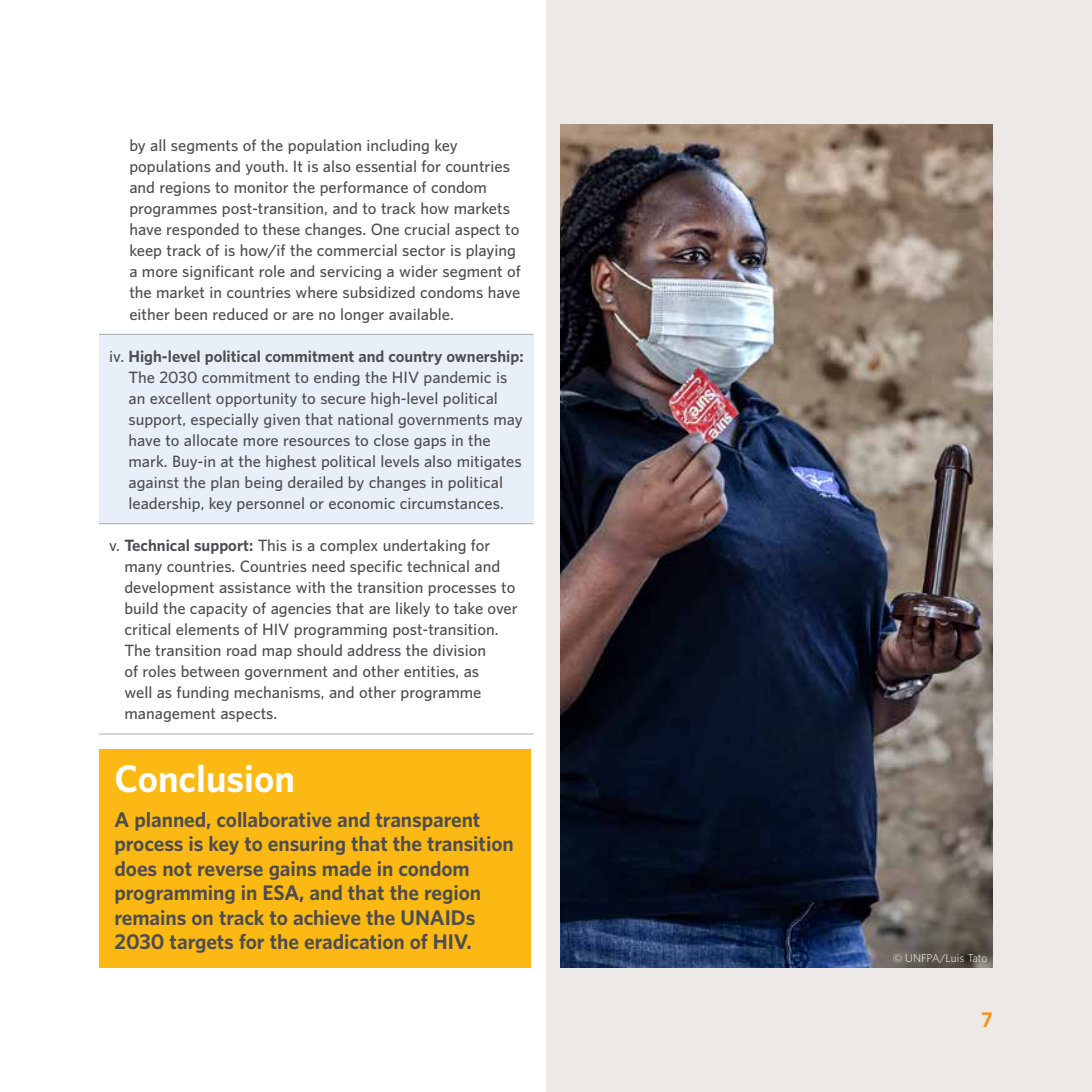
<style>
.page{position:relative;width:1092px;height:1092px;background:#fff}
.page>*{position:absolute;margin:0;border:0;box-sizing:border-box;transform-origin:0 0}
.t1{font:700 35px "UNFPA";color:#fff}
.t2{font:700 19.25px/24.5px "UNFPA";letter-spacing:-.005em;color:#4d4d4f}
.t3{font:700 19.25px "UNFPA";color:#f7941e}
.t4{font:600 14.88px/21px "UNFPA";color:#4d4d4f}
.t5{font:300 10.5px "UNFPA";color:#fff}
.s1{color:#fff}
.s2{font-weight:700}
</style>
<div class="page">
<div style="left:546px;top:0;width:545px;height:1091px;background:#ede9e6"></div>
<div style="left:99px;top:334px;width:434px;height:189px;background:#e9eff8"></div>
<hr style="left:99px;top:334px;width:434px;height:1px;background:#a7a9ac">
<hr style="left:99px;top:523px;width:434px;height:1px;background:#a7a9ac">
<hr style="left:99px;top:733px;width:434px;height:1px;background:#a7a9ac">
<div style="left:99px;top:749px;width:432px;height:218px;background:#fdb913"></div>
<img style="left:561px;top:124px;width:431px;height:843px">
<p class="t4" style="left:129px;top:135px;width:393px;text-indent:-20px"><span class="s1">iii.</span> by all segments of the population including key populations and youth. It is also essential for countries and regions to monitor the performance of condom programmes post-transition, and to track how markets have responded to these changes. One crucial aspect to keep track of is how/if the commercial sector is playing a more significant role and servicing a wider segment of the market in countries where subsidized condoms have either been reduced or are no longer available.</p>
<p class="t4" style="left:128px;top:345px;width:397px;text-indent:-19px">iv. <span class="s2">High-level political commitment and country ownership:<br></span>The 2030 commitment to ending the HIV pandemic is an excellent opportunity to secure high-level political support, especially given that national governments may have to allocate more resources to close gaps in the mark. Buy-in at the highest political levels also mitigates against the plan being derailed by changes in political leadership, key personnel or economic circumstances.</p>
<p class="t4" style="left:124px;top:534px;width:395px;text-indent:-15px">v. <span class="s2">Technical support:</span> This is a complex undertaking for many countries. Countries need specific technical and development assistance with the transition processes to build the capacity of agencies that are likely to take over critical elements of HIV programming post-transition.<br>The transition road map should address the division<br>of roles between government and other entities, as<br>well as funding mechanisms, and other programme management aspects.</p>
<h1 class="t1" style="left:114px;top:755px;width:182px">Conclusion</h1>
<p class="t2" style="left:114px;top:806px;width:400px">A planned, collaborative and transparent process is key to ensuring that the transition does not reverse gains made in condom programming in ESA, and that the region remains on track to achieve the UNAIDs 2030 targets for the eradication of HIV.</p>
<p class="t5" style="left:892px;top:951px;width:96px">© UNFPA/Luis Tato</p>
<p class="t3" style="left:980px;top:1006px;width:13px">7</p>
</div>
